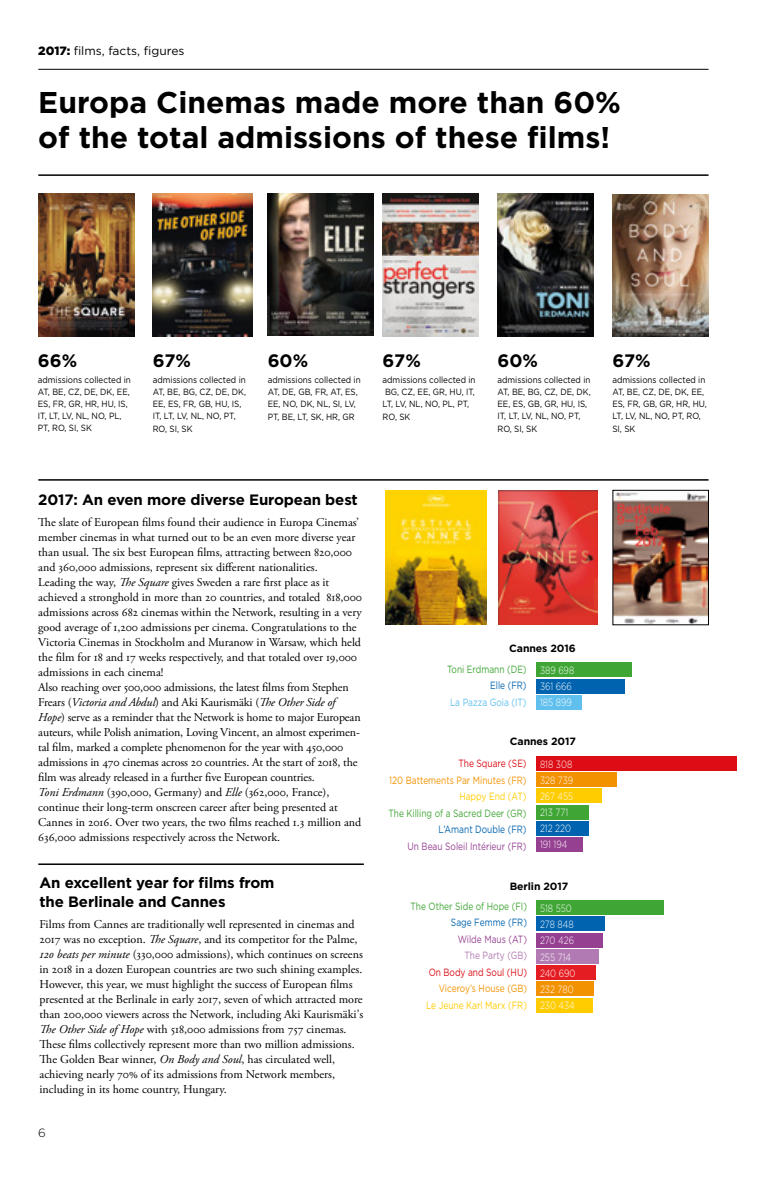
<style>
.page{position:relative;width:766px;height:1191px;background:#fff}
.page>*{position:absolute;margin:0;border:0;box-sizing:border-box;transform-origin:0 0}
.t1{font:700 30px/34.5px "Gotham";color:#000}
.t2{font:700 18px "Gotham";letter-spacing:-.005em;color:#000}
.t3{font:700 15px/19.2px "Gotham";letter-spacing:-.01em;color:#000}
.t4{font:12px/15px "Adobe Garamond Pro";color:#000}
.t5{font:12px "Gotham";color:#000}
.t6{font:300 12px "Gotham";color:#000}
.t7{font:300 10.5px/16.2px "Gotham";color:#fff;scale:.8 1}
.t8{font:10.5px "Gotham";color:#3fa535;scale:.8 1}
.t9{font:10.5px "Gotham";color:#f39200;scale:.8 1}
.t10{font:10.5px "Gotham";color:#0063af;scale:.8 1}
.t11{font:10.5px "Gotham";color:#954091;scale:.8 1}
.t12{font:10.5px "Gotham";color:#fc0;scale:.8 1}
.t13{font:700 10.5px "Gotham";letter-spacing:-.01em;color:#000}
.t14{font:10.5px "Gotham";color:#dc0d15;scale:.8 1}
.t15{font:10.5px "Gotham";color:#5fbfed;scale:.8 1}
.t16{font:10.5px "Gotham";color:#b27ab3;scale:.8 1}
.t17{font:9px/12.1px "Gotham";color:#000;scale:.9 1}
.s1{font-weight:900}
.s2{font-style:italic}
</style>
<div class="page">
<hr style="left:38px;top:69px;width:670px;height:1px;background:#000">
<img style="left:614px;top:492px;width:92px;height:131px">
<img style="left:385px;top:490px;width:101px;height:135px">
<img style="left:382px;top:193px;width:96px;height:143px">
<img style="left:498px;top:490px;width:99px;height:135px">
<img style="left:153px;top:194px;width:99px;height:142px">
<img style="left:39px;top:193px;width:96px;height:143px">
<img style="left:267px;top:193px;width:106px;height:143px">
<img style="left:497px;top:193px;width:96px;height:143px">
<img style="left:612px;top:195px;width:96px;height:141px">
<hr style="left:38px;top:174px;width:670px;height:2px;background:#000">
<hr style="left:38px;top:479px;width:670px;height:1px;background:#000">
<hr style="left:38px;top:863px;width:326px;height:2px;background:#000">
<div style="left:536px;top:998px;width:56px;height:14px;background:#fc0"></div>
<div style="left:536px;top:981px;width:57px;height:15px;background:#f39200"></div>
<div style="left:536px;top:965px;width:59px;height:15px;background:#e41d23"></div>
<div style="left:536px;top:949px;width:63px;height:14px;background:#b27ab3"></div>
<div style="left:536px;top:932px;width:66px;height:15px;background:#954091"></div>
<div style="left:536px;top:916px;width:68px;height:15px;background:#0063af"></div>
<div style="left:536px;top:900px;width:127px;height:15px;background:#3fa535"></div>
<div style="left:536px;top:837px;width:47px;height:15px;background:#954091"></div>
<div style="left:536px;top:821px;width:52px;height:14px;background:#0063af"></div>
<div style="left:536px;top:805px;width:52px;height:14px;background:#3fa535"></div>
<div style="left:536px;top:788px;width:65px;height:15px;background:#fc0"></div>
<div style="left:536px;top:772px;width:81px;height:15px;background:#f39200"></div>
<div style="left:536px;top:756px;width:201px;height:14px;background:#dc0d15"></div>
<div style="left:536px;top:695px;width:45px;height:14px;background:#5fbfed"></div>
<div style="left:536px;top:678px;width:88px;height:15px;background:#0063af"></div>
<div style="left:536px;top:662px;width:95px;height:15px;background:#3fa535"></div>
<p class="t5" style="left:38px;top:43px;width:148px"><span class="s1">2017:</span> films, facts, figures</p>
<h1 class="t1" style="left:38px;top:85px;width:584px">Europa Cinemas made more than 60% of the total admissions of these films!</h1>
<h2 class="t2" style="left:38px;top:348px;width:41px">66%</h2>
<p class="t17" style="left:38px;top:374px;width:105px">admissions collected in<br>AT, BE, CZ, DE, DK, EE,<br>ES, FR, GR, HR, HU, IS,<br>IT, LT, LV, NL, NO, PL,<br>PT, RO, SI, SK</p>
<h2 class="t2" style="left:153px;top:348px;width:40px">67%</h2>
<p class="t17" style="left:153px;top:374px;width:105px">admissions collected in<br>AT, BE, BG, CZ, DE, DK,<br>EE, ES, FR, GB, HU, IS,<br>IT, LT, LV, NL, NO, PT,<br>RO, SI, SK</p>
<h2 class="t2" style="left:267px;top:348px;width:42px">60%</h2>
<p class="t17" style="left:267px;top:373px;width:105px">admissions collected in<br>AT, DE, GB, FR, AT, ES,<br>EE, NO, DK, NL, SI, LV,<br>PT, BE, LT, SK, HR, GR</p>
<h2 class="t2" style="left:382px;top:348px;width:40px">67%</h2>
<p class="t17" style="left:382px;top:373px;width:105px">admissions collected in<br>BG, CZ, EE, GR, HU, IT,<br>LT, LV, NL, NO, PL, PT,<br>RO, SK</p>
<h2 class="t2" style="left:497px;top:348px;width:42px">60%</h2>
<p class="t17" style="left:497px;top:374px;width:105px">admissions collected in<br>AT, BE, BG, CZ, DE, DK,<br>EE, ES, GB, GR, HU, IS,<br>IT, LT, LV, NL, NO, PT,<br>RO, SI, SK</p>
<h2 class="t2" style="left:612px;top:348px;width:40px">67%</h2>
<p class="t17" style="left:612px;top:374px;width:106px">admissions collected in<br>AT, BE, CZ, DE, DK, EE,<br>ES, FR, GB, GR, HR, HU,<br>LT, LV, NL, NO, PT, RO,</p>
<p class="t17" style="left:612px;top:423px;width:27px">SI, SK</p>
<p class="t3" style="left:38px;top:490px;width:321px">2017: An even more diverse European best</p>
<p class="t4" style="left:38px;top:515px;width:325px">The slate of European films found their audience in Europa Cinemas’ member cinemas in what turned out to be an even more diverse year than usual. The six best European films, attracting between 820,000 and 360,000 admissions, represent six different nationalities.<br>Leading the way, <span class="s2">The Square</span> gives Sweden a rare first place as it achieved a stronghold in more than 20 countries, and totaled 818,000 admissions across 682 cinemas within the Network, resulting in a very good average of 1,200 admissions per cinema. Congratulations to the Victoria Cinemas in Stockholm and Muranow in Warsaw, which held the film for 18 and 17 weeks respectively, and that totaled over 19,000 admissions in each cinema!<br>Also reaching over 500,000 admissions, the latest films from Stephen Frears (<span class="s2">Victoria and Abdul</span>) and Aki Kaurismäki (<span class="s2">The Other Side of Hope</span>) serve as a reminder that the Network is home to major European auteurs, while Polish animation, Loving Vincent, an almost experimen&shy;tal film, marked a complete phenomenon for the year with 450,000 admissions in 470 cinemas across 20 countries. At the start of 2018, the film was already released in a further five European countries.<br><span class="s2">Toni Erdmann</span> (390,000, Germany) and <span class="s2">Elle</span> (362,000, France), continue their long-term onscreen career after being presented at Cannes in 2016. Over two years, the two films reached 1.3 million and 636,000 admissions respectively across the Network.</p>
<p class="t3" style="left:40px;top:873px;width:236px">An excellent year for films from the Berlinale and Cannes</p>
<p class="t4" style="left:40px;top:917px;width:325px">Films from Cannes are traditionally well represented in cinemas and 2017 was no exception. <span class="s2">The Square</span>, and its competitor for the Palme, <span class="s2">120 beats per minute</span> (330,000 admissions), which continues on screens in 2018 in a dozen European countries are two such shining examples.<br>However, this year, we must highlight the success of European films presented at the Berlinale in early 2017, seven of which attracted more than 200,000 viewers across the Network, including Aki Kaurismäki's <span class="s2">The Other Side of Hope</span> with 518,000 admissions from 757 cinemas.<br>These films collectively represent more than two million admissions.<br>The Golden Bear winner, <span class="s2">On Body and Soul</span>, has circulated well, achieving nearly 70% of its admissions from Network members, including in its home country, Hungary.</p>
<p class="t6" style="left:38px;top:1125px;width:9px">6</p>
<p class="t13" style="left:509px;top:641px;width:68px">Cannes 2016</p>
<p class="t8" style="left:447px;top:662px;width:101px">Toni Erdmann (DE)</p>
<p class="t10" style="left:490px;top:678px;width:47px">Elle (FR)</p>
<p class="t15" style="left:450px;top:695px;width:97px">La Pazza Goia (IT)</p>
<p class="t7" style="left:540px;top:662px;width:44px">389 698<br>361 666<br>185 899</p>
<p class="t13" style="left:509px;top:734px;width:67px">Cannes 2017</p>
<p class="t14" style="left:458px;top:757px;width:86px">The Square (SE)</p>
<p class="t9" style="left:389px;top:773px;width:173px">120 Battements Par Minutes (FR)</p>
<p class="t12" style="left:459px;top:790px;width:85px">Happy End (AT)</p>
<p class="t8" style="left:388px;top:806px;width:174px">The Killing of a Sacred Deer (GR)</p>
<p class="t10" style="left:438px;top:823px;width:111px">L’Amant Double (FR)</p>
<p class="t11" style="left:407px;top:839px;width:150px">Un Beau Soleil Intérieur (FR)</p>
<p class="t7" style="left:540px;top:755px;width:43px">818 308<br>328 739<br>267 455<br>213 771<br>212 220<br>191 194</p>
<p class="t13" style="left:509px;top:879px;width:60px">Berlin 2017</p>
<p class="t8" style="left:410px;top:899px;width:147px">The Other Side of Hope (FI)</p>
<p class="t10" style="left:451px;top:916px;width:97px">Sage Femme (FR)</p>
<p class="t11" style="left:457px;top:932px;width:88px">Wilde Maus (AT)</p>
<p class="t16" style="left:464px;top:949px;width:79px">The Party (GB)</p>
<p class="t14" style="left:428px;top:965px;width:124px">On Body and Soul (HU)</p>
<p class="t9" style="left:438px;top:982px;width:112px">Viceroy’s House (GB)</p>
<p class="t12" style="left:426px;top:998px;width:127px">Le Jeune Karl Marx (FR)</p>
<p class="t7" style="left:540px;top:900px;width:46px">518 550<br>278 848<br>270 426<br>255 714<br>240 690<br>232 780<br>230 434</p>
</div>
